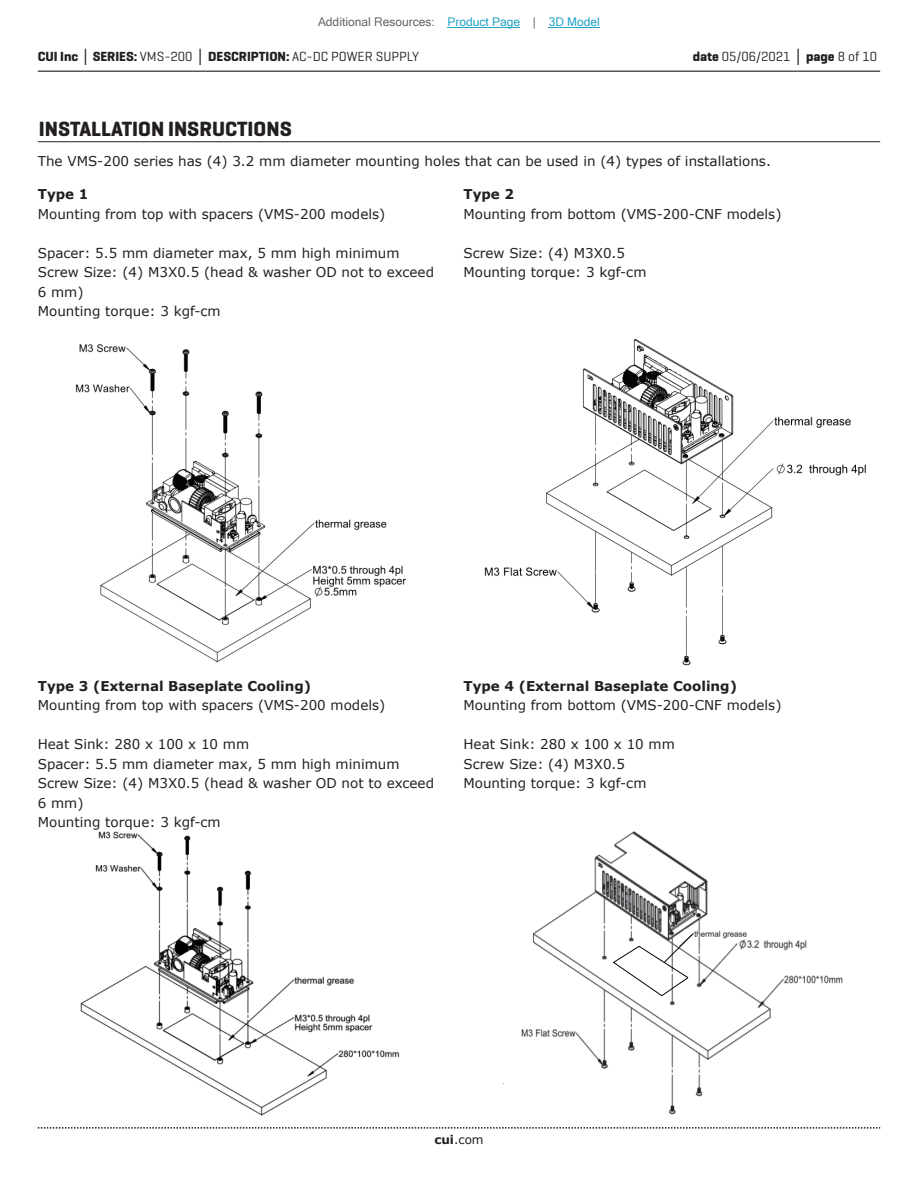
<style>
.page{position:relative;width:918px;height:1188px;background:#fff}
.page>*{position:absolute;margin:0;border:0;box-sizing:border-box;transform-origin:0 0}
.t1{font:700 21px "Geogrotesque";color:#231f20}
.t2{font:13.5px/19.5px "Verdana";color:#231f20}
.t3{font:700 13.5px "Verdana";color:#231f20}
.t4{font:700 13.5px "Geogrotesque";color:#231f20}
.t5{font:13.5px "Geogrotesque";color:#231f20}
.t6{font:12px "Microsoft Sans Serif";color:#63676b}
.t7{font:12px "Verdana";color:#231f20}
.s1{color:#23a4c6}
.s2{font-family:"Verdana"}
.s3{font-weight:400}
.s4{font-weight:700}
.s5{font-family:"Verdana";font-weight:700}
</style>
<div class="page">
<hr style="left:38px;top:71px;width:842px;height:1px;background:#231f20">
<svg style="left:38px;top:1127px;width:842px;height:2px"></svg>
<hr style="left:38px;top:141px;width:842px;height:1px;background:#231f20">
<img style="left:75px;top:344px;width:331px;height:319px">
<img style="left:484px;top:339px;width:382px;height:327px">
<img style="left:80px;top:831px;width:320px;height:285px">
<img style="left:533px;top:831px;width:310px;height:284px">
<svg style="left:503px;top:933px;width:190px;height:151px"></svg>
<hr style="left:448px;top:27px;width:72px;height:1px;background:#23a4c6">
<hr style="left:549px;top:27px;width:51px;height:1px;background:#23a4c6">
<p class="t6" style="left:318px;top:15px;width:283px">Additional Resources: <span class="s1">Product Page</span> | <span class="s1">3D Model</span></p>
<p class="t4" style="left:38px;top:48px;width:383px">CUI Inc <span class="s2">│</span> SERIES: <span class="s3">VMS-200</span> <span class="s2">│</span> DESCRIPTION: <span class="s3">AC-DC POWER SUPPLY</span></p>
<p class="t5" style="left:693px;top:48px;width:186px"><span class="s4">date</span> 05/06/2021 <span class="s5">│</span> <span class="s4">page</span> 8 of 10</p>
<h1 class="t1" style="left:39px;top:116px;width:254px">INSTALLATION INSRUCTIONS</h1>
<p class="t2" style="left:38px;top:151px;width:735px">The VMS-200 series has (4) 3.2 mm diameter mounting holes that can be used in (4) types of installations.</p>
<p class="t3" style="left:38px;top:185px;width:52px">Type 1</p>
<p class="t2" style="left:38px;top:204px;width:349px">Mounting from top with spacers (VMS-200 models)</p>
<p class="t2" style="left:38px;top:243px;width:398px">Spacer: 5.5 mm diameter max, 5 mm high minimum<br>Screw Size: (4) M3X0.5 (head &amp; washer OD not to exceed<br>6 mm)<br>Mounting torque: 3 kgf-cm</p>
<p class="t3" style="left:464px;top:185px;width:52px">Type 2</p>
<p class="t2" style="left:464px;top:204px;width:319px">Mounting from bottom (VMS-200-CNF models)</p>
<p class="t2" style="left:464px;top:243px;width:184px">Screw Size: (4) M3X0.5<br>Mounting torque: 3 kgf-cm</p>
<p class="t3" style="left:38px;top:676px;width:275px">Type 3 (External Baseplate Cooling)</p>
<p class="t2" style="left:38px;top:695px;width:349px">Mounting from top with spacers (VMS-200 models)</p>
<p class="t2" style="left:38px;top:734px;width:398px">Heat Sink: 280 x 100 x 10 mm<br>Spacer: 5.5 mm diameter max, 5 mm high minimum<br>Screw Size: (4) M3X0.5 (head &amp; washer OD not to exceed<br>6 mm)<br>Mounting torque: 3 kgf-cm</p>
<p class="t3" style="left:464px;top:676px;width:275px">Type 4 (External Baseplate Cooling)</p>
<p class="t2" style="left:464px;top:695px;width:319px">Mounting from bottom (VMS-200-CNF models)</p>
<p class="t2" style="left:464px;top:734px;width:213px">Heat Sink: 280 x 100 x 10 mm<br>Screw Size: (4) M3X0.5<br>Mounting torque: 3 kgf-cm</p>
<p class="t7" style="left:434px;top:1131px;width:51px"><span class="s4">cui</span>.com</p>
</div>
